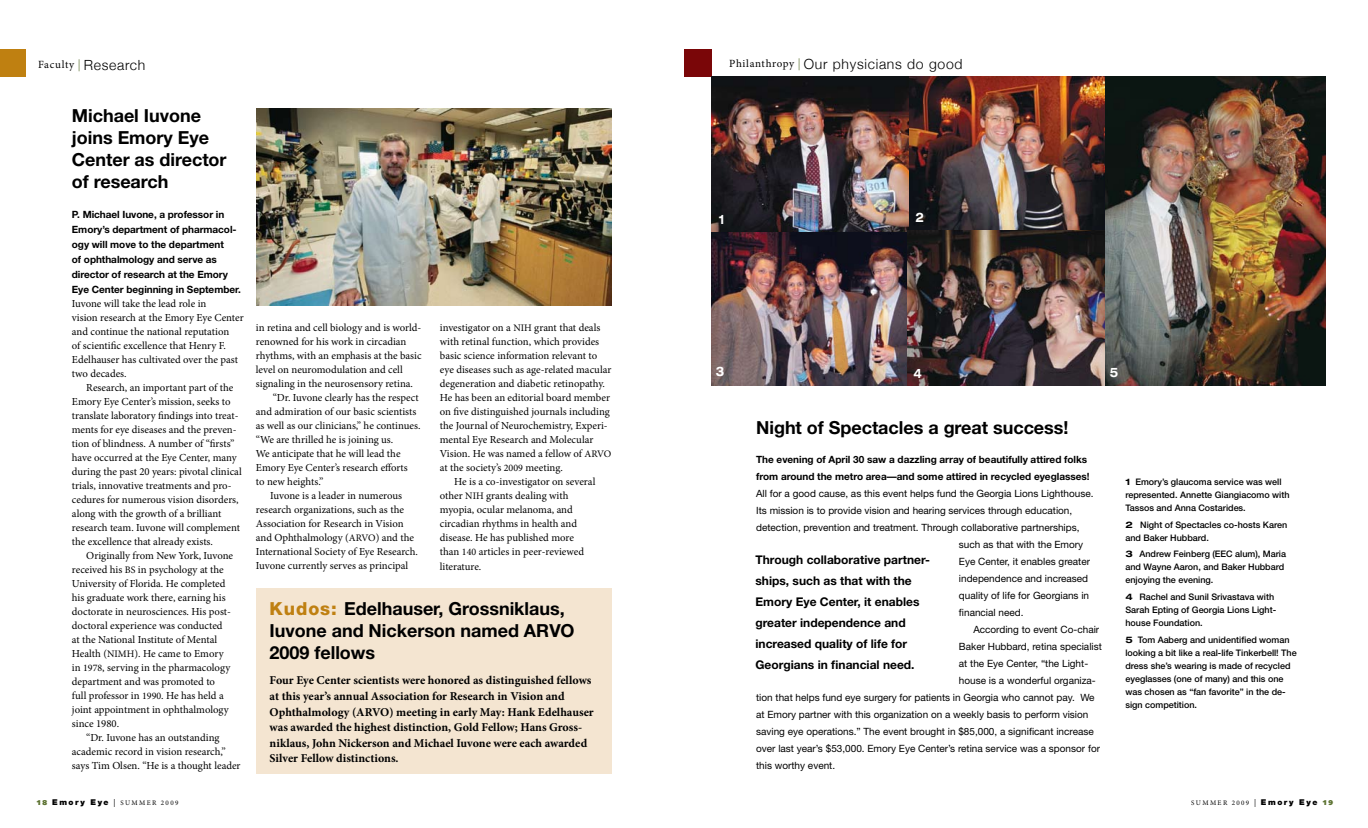
<style>
.page{position:relative;width:1368px;height:828px;background:#fff}
.page>*{position:absolute;margin:0;border:0;box-sizing:border-box;transform-origin:0 0}
.t1{font:700 18px/22px "Helvetica Neue";color:#000}
.t2{font:300 14px "Helvetica Neue";letter-spacing:.05em;color:#000}
.t3{font:700 expanded 13.1px "Helvetica Neue";color:#fff;scale:.79 1}
.t4{font:700 12px/15.5px "Minion Pro";color:#000}
.t5{font:700 12px/21px "Helvetica Neue";color:#000}
.t6{font:11px "Minion Pro";color:#000}
.t7{font:10.8px/14px "Minion Pro";letter-spacing:-.005em;color:#000}
.t8{font:10px "Helvetica Neue";color:#000}
.t9{font:700 10px/15px "Helvetica Neue";letter-spacing:-.005em;color:#000}
.t10{font:500 9px/13px "Helvetica Neue";color:#000}
.t11{font:7px "Minion Pro";letter-spacing:.2em;color:#000}
.s1{font-family:"Minion Pro";font-weight:400;font-size:11px}
.s2{font-weight:100;font-size:16px;color:#5c7231}
.s3{font-size:10px}
.s4{font-weight:800;color:#bf8011}
.s5{font-weight:700;font-stretch:expanded}
.s6{font-family:"Syntax";font-weight:900;color:#5c7231}
.s7{font-family:"Helvetica Neue";font-weight:900;font-size:8px}
.s8{font-size:8px}
</style>
<div class="page">
<div style="left:256px;top:588px;width:356px;height:186px;background:#f4e5d1"></div>
<div style="left:0;top:49px;width:26px;height:28px;background:#bf8011"></div>
<div style="left:684px;top:49px;width:27px;height:28px;background:#7a0608"></div>
<img style="left:711px;top:77px;width:615px;height:309px">
<img style="left:256px;top:108px;width:356px;height:197px">
<p class="t2" style="left:38px;top:57px;width:109px"><span class="s1">Faculty</span> <span class="s2">|</span> Research</p>
<p class="t2" style="left:798px;top:55px;width:166px"><span class="s2">|</span> Our physicians do good</p>
<p class="t6" style="left:729px;top:56px;width:67px">Philanthropy</p>
<h1 class="t1" style="left:72px;top:104px;width:156px">Michael Iuvone joins Emory Eye<br>Center as director of research</h1>
<p class="t9" style="left:72px;top:207px;width:170px">P. Michael Iuvone, a professor in<br>Emory’s department of pharmacol&shy;ogy will move to the department<br>of ophthalmology and serve as director of research at the Emory<br>Eye Center beginning in September.</p>
<p class="t7" style="left:72px;top:297px;width:173px">Iuvone will take the lead role in<br>vision research at the Emory Eye Center and continue the national reputation<br>of scientific excellence that Henry F.<br>Edelhauser has cultivated over the past two decades.</p>
<p class="t7" style="left:72px;top:381px;width:171px;text-indent:14px">Research, an important part of the Emory Eye Center’s mission, seeks to translate laboratory findings into treat&shy;ments for eye diseases and the preven&shy;tion of blindness. A number of “firsts” have occurred at the Eye Center, many during the past 20 years: pivotal clinical trials, innovative treatments and pro&shy;cedures for numerous vision disorders, along with the growth of a brilliant research team. Iuvone will complement the excellence that already exists.</p>
<p class="t7" style="left:72px;top:549px;width:163px;text-indent:14px">Originally from New York, Iuvone received his <span class="s3">BS</span> in psychology at the University of Florida. He completed his graduate work there, earning his doctorate in neurosciences. His post&shy;doctoral experience was conducted at the National Institute of Mental Health (<span class="s3">NIMH</span>). He came to Emory in <span class="s3">1978</span>, serving in the pharmacology department and was promoted to<br>full professor in <span class="s3">1990</span>. He has held a joint appointment in ophthalmology since 1980.</p>
<p class="t7" style="left:72px;top:731px;width:170px;text-indent:14px">“Dr. Iuvone has an outstanding academic record in vision research,” says Tim Olsen. “He is a thought leader</p>
<p class="t7" style="left:256px;top:320px;width:167px">in retina and cell biology and is world-</p>
<p class="t7" style="left:256px;top:334px;width:152px">renowned for his work in circadian</p>
<p class="t7" style="left:256px;top:348px;width:167px">rhythms, with an emphasis at the basic</p>
<p class="t7" style="left:256px;top:362px;width:148px">level on neuromodulation and cell</p>
<p class="t7" style="left:256px;top:376px;width:159px">signaling in the neurosensory retina.</p>
<p class="t7" style="left:273px;top:390px;width:148px">“Dr. Iuvone clearly has the respect</p>
<p class="t7" style="left:256px;top:404px;width:162px">and admiration of our basic scientists</p>
<p class="t7" style="left:256px;top:418px;width:166px">as well as our clinicians,” he continues.</p>
<p class="t7" style="left:256px;top:432px;width:139px">“We are thrilled he is joining us.</p>
<p class="t7" style="left:256px;top:446px;width:146px">We anticipate that he will lead the</p>
<p class="t7" style="left:256px;top:460px;width:153px">Emory Eye Center’s research efforts</p>
<p class="t7" style="left:256px;top:474px;width:69px">to new heights.”</p>
<p class="t7" style="left:270px;top:488px;width:133px">Iuvone is a leader in numerous</p>
<p class="t7" style="left:256px;top:502px;width:150px">research organizations, such as the</p>
<p class="t7" style="left:256px;top:516px;width:149px">Association for Research in Vision</p>
<p class="t7" style="left:256px;top:530px;width:160px">and Ophthalmology (<span class="s3">ARVO</span>) and the</p>
<p class="t7" style="left:256px;top:544px;width:164px">International Society of Eye Research.</p>
<p class="t7" style="left:256px;top:558px;width:154px">Iuvone currently serves as principal</p>
<p class="t7" style="left:440px;top:320px;width:173px">investigator on a <span class="s3">NIH</span> grant that deals with retinal function, which provides basic science information relevant to eye diseases such as age-related macular degeneration and diabetic retinopathy.<br>He has been an editorial board member on five distinguished journals including the Journal of Neurochemistry, Experi&shy;mental Eye Research and Molecular Vision. He was named a fellow of <span class="s3">ARVO </span>at the society’s <span class="s3">2009</span> meeting.</p>
<p class="t7" style="left:440px;top:474px;width:157px;text-indent:14px">He is a co-investigator on several other <span class="s3">NIH</span> grants dealing with myopia, ocular melanoma, and circadian rhythms in health and disease. He has published more than <span class="s3">140</span> articles in peer-reviewed</p>
<p class="t7" style="left:440px;top:559px;width:43px">literature.</p>
<h1 class="t1" style="left:270px;top:598px;width:307px"><span class="s4">Kudos:</span> Edelhauser, Grossniklaus,<br>Iuvone and Nickerson named ARVO<br>2009 fellows</h1>
<p class="t4" style="left:270px;top:673px;width:326px">Four Eye Center scientists were honored as distinguished fellows at this year’s annual Association for Research in Vision and Ophthalmology (ARVO) meeting in early May: Hank Edelhauser was awarded the highest distinction, Gold Fellow; Hans Gross&shy;niklaus, John Nickerson and Michael Iuvone were each awarded Silver Fellow distinctions.</p>
<p class="t3" style="left:719px;top:211px;width:9px">1</p>
<p class="t3" style="left:915px;top:209px;width:12px">2</p>
<p class="t3" style="left:716px;top:363px;width:12px">3</p>
<p class="t3" style="left:913px;top:365px;width:12px">4</p>
<p class="t3" style="left:1110px;top:364px;width:12px">5</p>
<h1 class="t1" style="left:756px;top:416px;width:314px">Night of Spectacles a great success!</h1>
<p class="t9" style="left:756px;top:451px;width:335px;line-height:17px">The evening of April 30 saw a dazzling array of beautifully attired folks from around the metro area—and some attired in recycled eyeglasses!</p>
<p class="t8" style="left:756px;top:487px;width:339px">All for a good cause, as this event helps fund the Georgia Lions Lighthouse.</p>
<p class="t8" style="left:756px;top:504px;width:318px">Its mission is to provide vision and hearing services through education,</p>
<p class="t8" style="left:756px;top:521px;width:325px">detection, prevention and treatment. Through collaborative partnerships,</p>
<p class="t8" style="left:959px;top:538px;width:126px">such as that with the Emory</p>
<p class="t8" style="left:959px;top:555px;width:133px">Eye Center, it enables greater</p>
<p class="t8" style="left:959px;top:572px;width:131px">independence and increased</p>
<p class="t8" style="left:959px;top:589px;width:132px">quality of life for Georgians in</p>
<p class="t8" style="left:959px;top:606px;width:66px">financial need.</p>
<p class="t8" style="left:973px;top:623px;width:127px">According to event Co-chair</p>
<p class="t8" style="left:959px;top:640px;width:144px">Baker Hubbard, retina specialist</p>
<p class="t8" style="left:959px;top:657px;width:131px">at the Eye Center, “the Light-</p>
<p class="t8" style="left:959px;top:674px;width:138px">house is a wonderful organiza-</p>
<p class="t8" style="left:756px;top:691px;width:340px">tion that helps fund eye surgery for patients in Georgia who cannot pay. We</p>
<p class="t8" style="left:756px;top:708px;width:334px">at Emory partner with this organization on a weekly basis to perform vision</p>
<p class="t8" style="left:756px;top:725px;width:339px">saving eye operations.” The event brought in $85,000, a significant increase</p>
<p class="t8" style="left:756px;top:742px;width:345px">over last year’s $53,000. Emory Eye Center’s retina service was a sponsor for</p>
<p class="t8" style="left:756px;top:759px;width:81px">this worthy event.</p>
<p class="t5" style="left:756px;top:549px;width:176px">Through collaborative partner&shy;ships, such as that with the<br>Emory Eye Center, it enables greater independence and increased quality of life for<br>Georgians in financial need.</p>
<p class="t10" style="left:1125px;top:475px;width:166px"><span class="s5">1</span> Emory’s glaucoma service was well represented. Annette Giangiacomo with<br>Tassos and Anna Costarides.</p>
<p class="t10" style="left:1125px;top:518px;width:163px"><span class="s5">2</span> Night of Spectacles co-hosts Karen and Baker Hubbard.</p>
<p class="t10" style="left:1125px;top:548px;width:162px"><span class="s5">3</span> Andrew Feinberg (EEC alum), Maria and Wayne Aaron, and Baker Hubbard enjoying the evening.</p>
<p class="t10" style="left:1125px;top:590px;width:152px"><span class="s5">4</span> Rachel and Sunil Srivastava with<br>Sarah Epting of Georgia Lions Light&shy;house Foundation.</p>
<p class="t10" style="left:1125px;top:633px;width:173px"><span class="s5">5</span> Tom Aaberg and unidentified woman looking a bit like a real-life Tinkerbell! The dress she’s wearing is made of recycled eyeglasses (one of many) and this one was chosen as “fan favorite” in the de&shy;sign competition.</p>
<p class="t11" style="left:37px;top:798px;width:143px"><span class="s6">18</span> <span class="s7">Emory Eye</span> <span class="s8">|</span> Summer 2009</p>
<p class="t11" style="left:1191px;top:798px;width:143px">Summer 2009 <span class="s8">|</span> <span class="s7">Emory Eye</span> <span class="s6">19</span></p>
</div>
